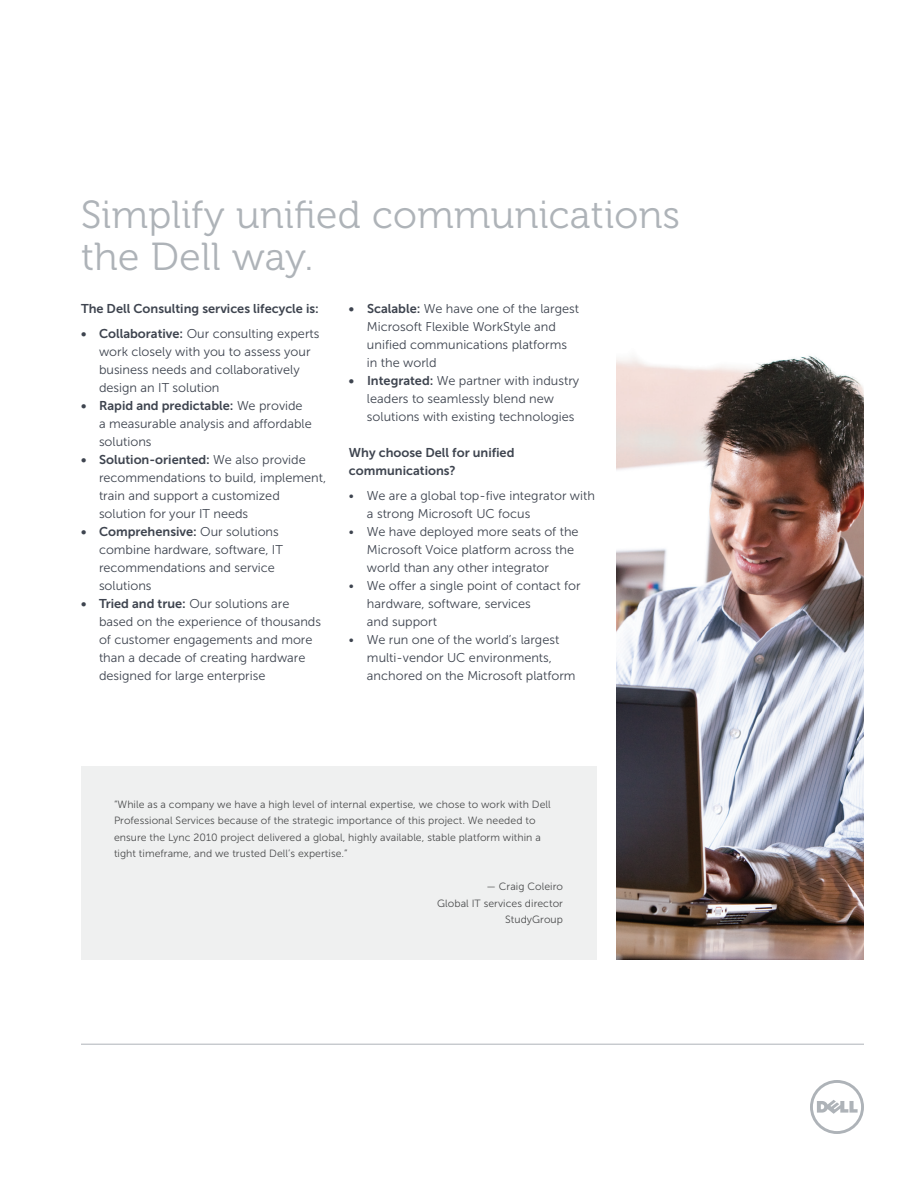
<style>
.page{position:relative;width:918px;height:1188px;background:#fff}
.page>*{position:absolute;margin:0;border:0;box-sizing:border-box;transform-origin:0 0}
.t1{font:39px/42px "Museo For Dell 300";letter-spacing:.01em;color:#aeb3b8}
.t2{font:12.75px/18px "Museo Sans For Dell 300";color:#3e444f}
.t3{font:12.75px/18px "Museo Sans For Dell 700";color:#3e444f}
.t4{font:10.5px/16.5px "Museo Sans For Dell 300";letter-spacing:.005em;color:#4b4c4d}
.s1{font-family:"Museo Sans For Dell 700"}
.s2{font-family:"Museo Sans For Dell 300"}
</style>
<div class="page">
<hr style="left:81px;top:1044px;width:783px;height:1px;background:#aeb3b8">
<div style="left:81px;top:767px;width:515px;height:193px;background:#eff0f0"></div>
<svg style="left:810px;top:1080px;width:54px;height:54px"></svg>
<img style="left:617px;top:355px;width:247px;height:605px">
<h1 class="t1" style="left:81px;top:194px;width:601px">Simplify unified communications the Dell way.</h1>
<p class="t3" style="left:81px;top:300px;width:239px">The Dell Consulting services lifecycle is:</p>
<p class="t2" style="left:99px;top:325px;width:222px;text-indent:-18px"><span class="s1">• Collaborative:</span> Our consulting experts work closely with you to assess your business needs and collaboratively design an IT solution</p>
<p class="t3" style="left:81px;top:397px;width:223px">• Rapid and predictable: <span class="s2">We provide</span></p>
<p class="t2" style="left:99px;top:415px;width:214px">a measurable analysis and affordable solutions</p>
<p class="t3" style="left:81px;top:451px;width:226px">• Solution-oriented: <span class="s2">We also provide</span></p>
<p class="t2" style="left:99px;top:469px;width:229px">recommendations to build, implement, train and support a customized solution for your IT needs</p>
<p class="t3" style="left:81px;top:523px;width:199px">• Comprehensive: <span class="s2">Our solutions</span></p>
<p class="t2" style="left:99px;top:541px;width:185px">combine hardware, software, IT recommendations and service solutions</p>
<p class="t2" style="left:99px;top:595px;width:224px;text-indent:-18px"><span class="s1">• Tried and true:</span> Our solutions are based on the experience of thousands of customer engagements and more than a decade of creating hardware designed for large enterprise</p>
<p class="t2" style="left:367px;top:300px;width:214px;text-indent:-18px"><span class="s1">• Scalable:</span> We have one of the largest<br>Microsoft Flexible WorkStyle and unified communications platforms in the world</p>
<p class="t2" style="left:367px;top:372px;width:214px;text-indent:-18px"><span class="s1">• Integrated:</span> We partner with industry leaders to seamlessly blend new solutions with existing technologies</p>
<p class="t3" style="left:349px;top:444px;width:167px">Why choose Dell for unified communications?</p>
<p class="t2" style="left:367px;top:487px;width:230px;text-indent:-18px">• We are a global top-five integrator with a strong Microsoft UC focus</p>
<p class="t2" style="left:367px;top:523px;width:213px;text-indent:-18px">• We have deployed more seats of the<br>Microsoft Voice platform across the world than any other integrator</p>
<p class="t2" style="left:367px;top:577px;width:215px;text-indent:-18px">• We offer a single point of contact for hardware, software, services<br>and support</p>
<p class="t2" style="left:367px;top:631px;width:210px;text-indent:-18px">• We run one of the world’s largest multi-vendor UC environments, anchored on the Microsoft platform</p>
<p class="t4" style="left:114px;top:796px;width:438px">“While as a company we have a high level of internal expertise, we chose to work with Dell Professional Services because of the strategic importance of this project. We needed to ensure the Lync 2010 project delivered a global, highly available, stable platform within a tight timeframe, and we trusted Dell’s expertise.”</p>
<p class="t4" style="left:437px;top:878px;width:127px;text-align:right">— Craig Coleiro<br>Global IT services director<br>StudyGroup</p>
</div>
